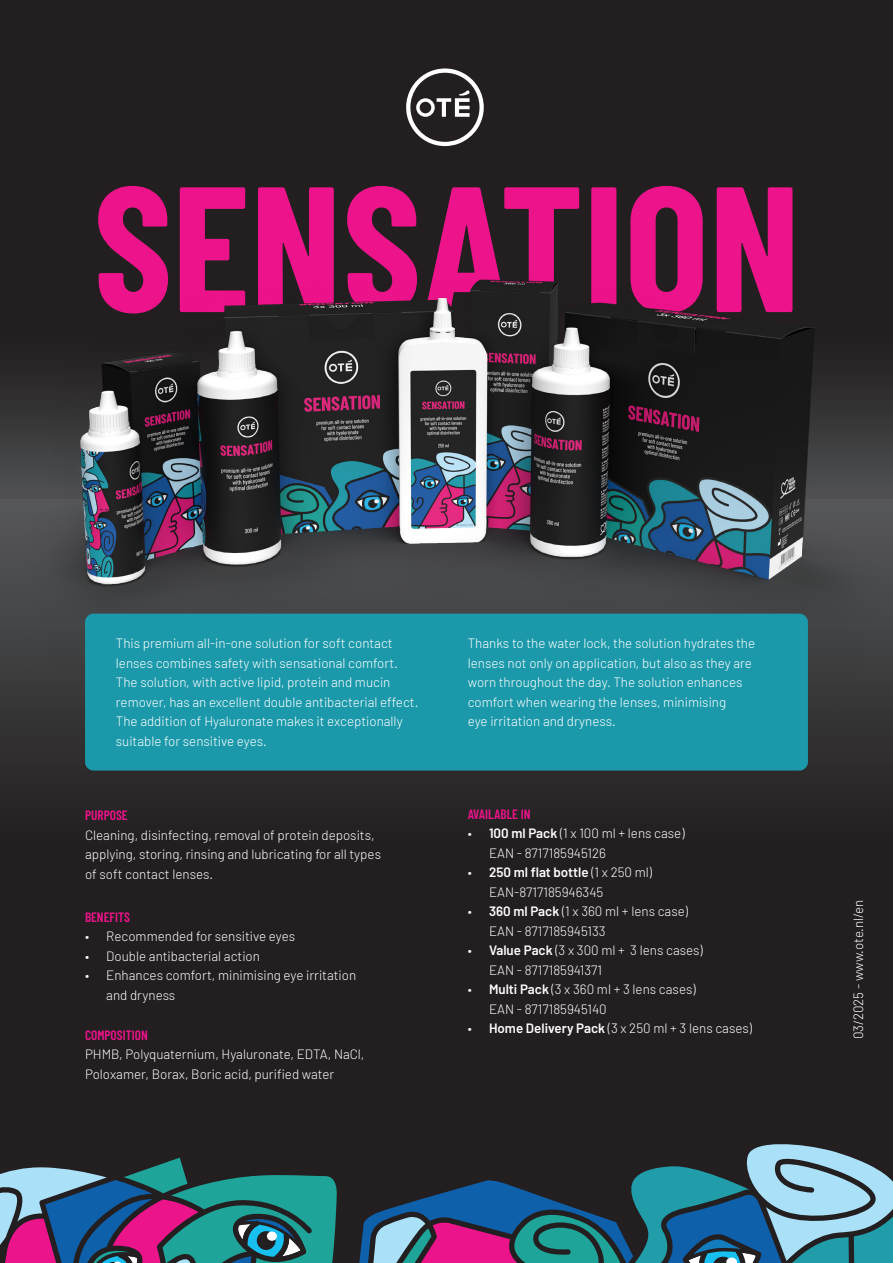
<style>
.page{position:relative;width:893px;height:1263px;background:#231f20}
.page>*{position:absolute;margin:0;border:0;box-sizing:border-box;transform-origin:0 0}
.t1{font:700 178.2px "Barlow Condensed";color:#ed138b}
.t2{font:300 13.5px/19.5px "Barlow";color:#fff}
.t3{font:600 13.5px "Barlow Condensed";color:#ed138b}
.t4{font:600 13.5px "Barlow";color:#fff}
.s1{font-weight:600}
.s2{font-weight:300}
</style>
<div class="page">
<svg style="left:0;top:1144px;width:893px;height:119px"></svg>
<img style="left:0;top:68px;width:893px;height:710px">
<div style="left:85px;top:614px;width:723px;height:156px;background:#1b99aa;border-radius:9px"></div>
<p class="t1" style="left:93px;top:137px;width:709px">SENSATION</p>
<p class="t2" style="left:116px;top:633px;width:278px">This premium all-in-one solution for soft contact</p>
<p class="t2" style="left:116px;top:653px;width:284px">lenses combines safety with sensational comfort.</p>
<p class="t2" style="left:116px;top:672px;width:304px">The solution, with active lipid, protein and mucin remover, has an excellent double antibacterial effect.<br>The addition of Hyaluronate makes it exceptionally suitable for sensitive eyes.</p>
<p class="t3" style="left:85px;top:807px;width:44px">PURPOSE</p>
<p class="t2" style="left:85px;top:825px;width:291px">Cleaning, disinfecting, removal of protein deposits,</p>
<p class="t2" style="left:85px;top:844px;width:298px">applying, storing, rinsing and lubricating for all types</p>
<p class="t2" style="left:85px;top:864px;width:130px">of soft contact lenses.</p>
<p class="t3" style="left:85px;top:909px;width:46px">BENEFITS</p>
<p class="t2" style="left:85px;top:926px;width:212px">• Recommended for sensitive eyes</p>
<p class="t2" style="left:85px;top:946px;width:176px">• Double antibacterial action</p>
<p class="t2" style="left:85px;top:965px;width:273px">• Enhances comfort, minimising eye irritation</p>
<p class="t2" style="left:106px;top:985px;width:71px">and dryness</p>
<p class="t3" style="left:85px;top:1027px;width:64px">COMPOSITION</p>
<p class="t2" style="left:85px;top:1044px;width:281px">PHMB, Polyquaternium, Hyaluronate, EDTA, NaCl,</p>
<p class="t2" style="left:85px;top:1064px;width:251px">Poloxamer, Borax, Boric acid, purified water</p>
<p class="t2" style="left:468px;top:633px;width:289px">Thanks to the water lock, the solution hydrates the lenses not only on application, but also as they are worn throughout the day. The solution enhances</p>
<p class="t2" style="left:468px;top:692px;width:260px">comfort when wearing the lenses, minimising</p>
<p class="t2" style="left:468px;top:711px;width:149px">eye irritation and dryness.</p>
<p class="t3" style="left:468px;top:805px;width:64px">AVAILABLE IN</p>
<p class="t2" style="left:468px;top:823px;width:218px">• <span class="s1">100 ml Pack</span> (1 x 100 ml + lens case)</p>
<p class="t2" style="left:489px;top:843px;width:118px">EAN - 8717185945126</p>
<p class="t4" style="left:468px;top:864px;width:186px"><span class="s2">•</span> 250 ml flat bottle <span class="s2">(1 x 250 ml)</span></p>
<p class="t2" style="left:489px;top:882px;width:116px">EAN-8717185946345</p>
<p class="t2" style="left:468px;top:901px;width:222px">• <span class="s1">360 ml Pack</span> (1 x 360 ml + lens case)</p>
<p class="t2" style="left:489px;top:921px;width:118px">EAN - 8717185945133</p>
<p class="t2" style="left:468px;top:940px;width:237px">• <span class="s1">Value Pack</span> (3 x 300 ml + 3 lens cases)</p>
<p class="t2" style="left:489px;top:960px;width:115px">EAN - 8717185941371</p>
<p class="t2" style="left:468px;top:979px;width:229px">• <span class="s1">Multi Pack</span> (3 x 360 ml + 3 lens cases)</p>
<p class="t2" style="left:489px;top:999px;width:119px">EAN - 8717185945140</p>
<p class="t2" style="left:468px;top:1018px;width:286px">• <span class="s1">Home Delivery Pack</span> (3 x 250 ml + 3 lens cases)</p>
<p class="t2" style="left:848px;top:1039px;width:141px;rotate:-90deg">03/2025 - www.ote.nl/en</p>
</div>
